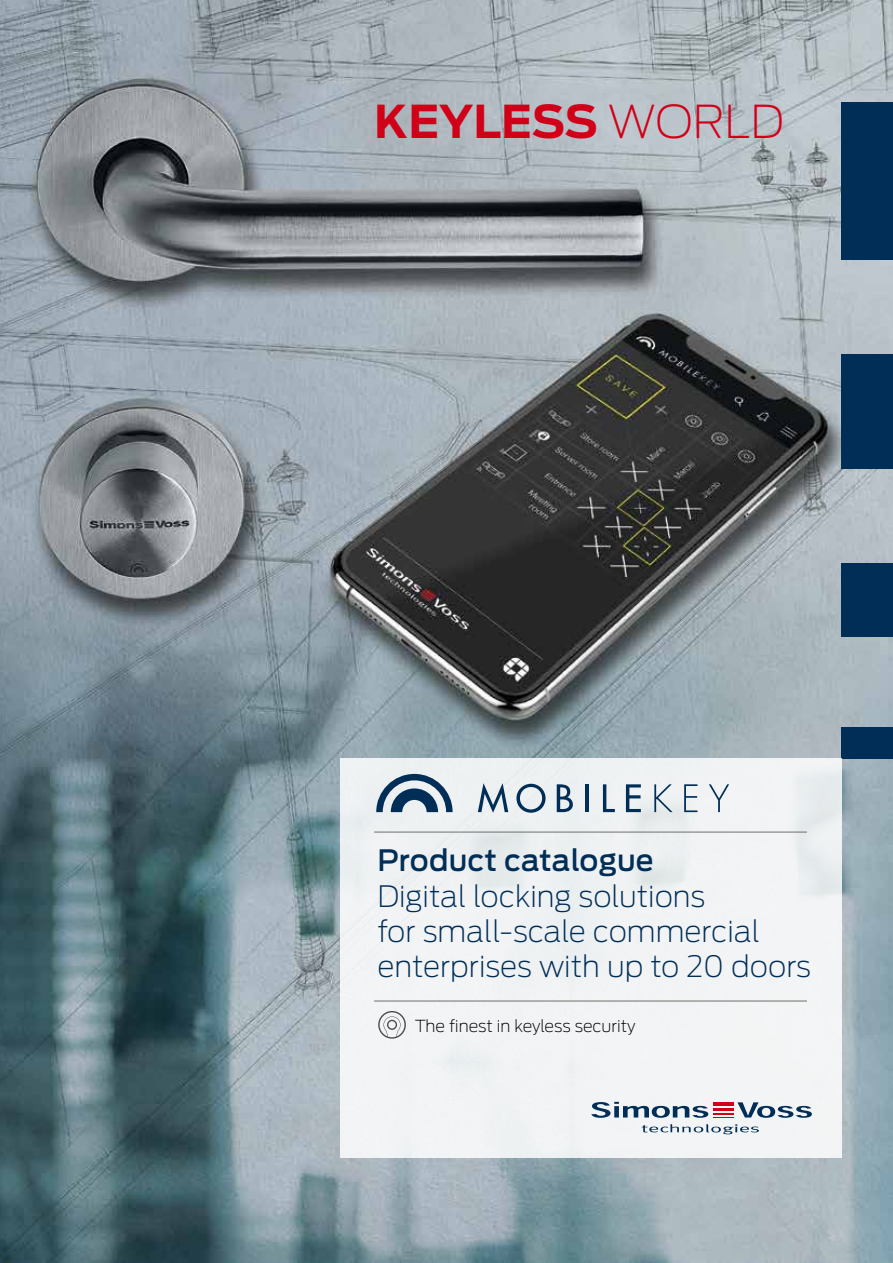
<style>
.page{position:relative;width:893px;height:1263px;background:#fff}
.page>*{position:absolute;margin:0;border:0;box-sizing:border-box;transform-origin:0 0}
.t1{font:700 45px "Antenna";color:#d10019}
.t2{font:200 29.25px/35.1px "Antenna";color:#002e57}
.t3{font:500 29.25px "Antenna";color:#002e57}
.t4{font:200 16.5px "Antenna";letter-spacing:-.005em;color:#000}
.s1{font-weight:200}
</style>
<div class="page">
<img style="left:0;top:0;width:893px;height:1263px">
<div style="left:842px;top:102px;width:51px;height:157px;background:#002e57"></div>
<div style="left:842px;top:354px;width:51px;height:115px;background:#002e57"></div>
<div style="left:842px;top:563px;width:51px;height:74px;background:#002e57"></div>
<div style="left:842px;top:727px;width:51px;height:31px;background:#002e57"></div>
<div style="left:340px;top:758px;width:502px;height:400px;background:#f2f3f4"></div>
<hr style="left:374px;top:832px;width:433px;height:1px;background:#6f6e6c">
<svg style="left:378px;top:1011px;width:28px;height:28px"></svg>
<hr style="left:374px;top:1001px;width:433px;height:1px;background:#6f6e6c">
<svg style="left:478px;top:783px;width:30px;height:30px"></svg>
<svg style="left:516px;top:784px;width:30px;height:29px"></svg>
<svg style="left:557px;top:784px;width:16px;height:28px"></svg>
<hr style="left:585px;top:784px;width:4px;height:28px;background:#002e57">
<svg style="left:603px;top:784px;width:12px;height:28px"></svg>
<svg style="left:626px;top:784px;width:15px;height:28px"></svg>
<svg style="left:654px;top:784px;width:18px;height:28px"></svg>
<svg style="left:684px;top:784px;width:13px;height:28px"></svg>
<svg style="left:709px;top:784px;width:20px;height:28px"></svg>
<svg style="left:376px;top:774px;width:77px;height:38px"></svg>
<svg style="left:642px;top:1124px;width:117px;height:10px"></svg>
<svg style="left:591px;top:1102px;width:221px;height:16px"></svg>
<hr style="left:713px;top:1108px;width:20px;height:3px;background:#d10019">
<hr style="left:713px;top:1113px;width:20px;height:2px;background:#d10019">
<h1 class="t1" style="left:374px;top:90px;width:411px">KEYLESS <span class="s1">WORLD</span></h1>
<p class="t3" style="left:377px;top:841px;width:278px">Product catalogue</p>
<p class="t2" style="left:377px;top:877px;width:435px">Digital locking solutions<br>for small-scale commercial enterprises with up to 20 doors</p>
<p class="t4" style="left:415px;top:1015px;width:222px">The finest in keyless security</p>
</div>
